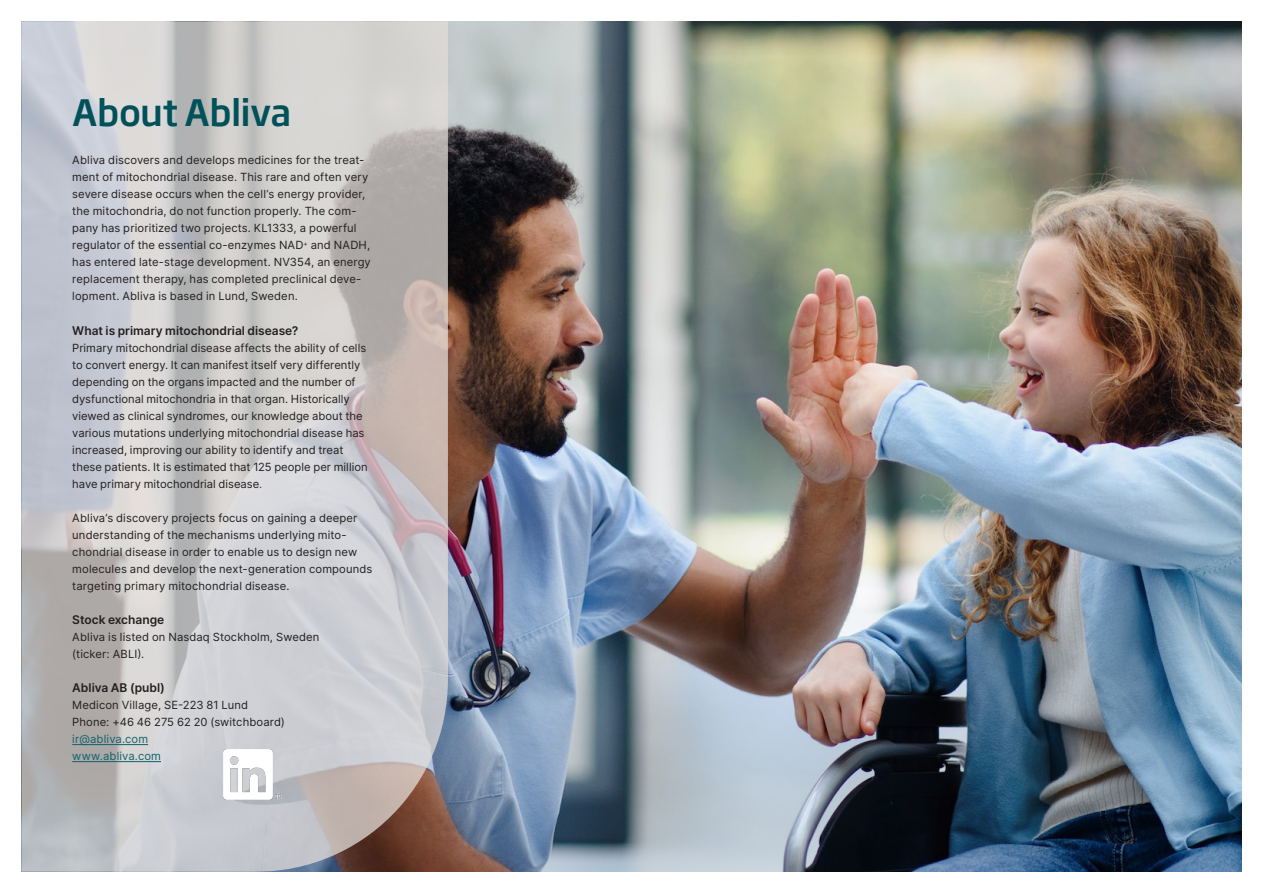
<style>
.page{position:relative;width:1263px;height:893px;background:#fff}
.page>*{position:absolute;margin:0;border:0;box-sizing:border-box;transform-origin:0 0}
.Sista_-_rubrik{font:500 36px "Soho Gothic Pro";letter-spacing:-.015em;color:#005159}
.Sista_-_underrubrik{font:600 12px "Inter";color:#231f20}
.Sista_-_bröd{font:11.25px/17px "Inter";letter-spacing:.005em;color:#231f20}
.Sista_-_bröd-2{font:11.25px "Inter";letter-spacing:.01em;color:#11626b}
.s1{color:#4b4c4d}
</style>
<div class="page">
<img style="left:448px;top:21px;width:794px;height:851px">
<svg style="left:21px;top:21px;width:427px;height:851px;background:#c6c4c5"></svg>
<hr style="left:72px;top:744px;width:76px;height:1px;background:#11626b">
<hr style="left:72px;top:761px;width:89px;height:1px;background:#11626b">
<img style="left:223px;top:750px;width:58px;height:49px">
<p class="Sista_-_rubrik" style="left:72px;top:84px;width:220px">About Abliva</p>
<p class="Sista_-_bröd" style="left:72px;top:152px;width:300px">Abliva discovers and develops medicines for the treat&shy;ment of mitochondrial disease. This rare and often very severe disease occurs when the cell’s energy provider, the mitochondria, do not function properly. The com&shy;pany has prioritized two projects. KL1333, a powerful regulator of the essential co-enzymes NAD<sup>+</sup> and NADH, has entered late-stage development. NV354, an energy replacement therapy, has completed preclinical deve&shy;lopment. Abliva is based in Lund, Sweden.</p>
<p class="Sista_-_underrubrik" style="left:72px;top:321px;width:228px">What is primary mitochondrial disease?</p>
<p class="Sista_-_bröd" style="left:72px;top:339px;width:297px">Primary mitochondrial disease affects the ability of cells to convert energy. It can manifest itself very differently depending on the organs impacted and the number of dysfunctional mitochondria in that organ. Historically viewed as clinical syndromes, our knowledge about the various mutations underlying mitochondrial disease has increased, improving our ability to identify and treat these patients. It is estimated that 125 people per million have primary mitochondrial disease<span class="s1">.</span></p>
<p class="Sista_-_bröd" style="left:72px;top:509px;width:302px">Abliva’s discovery projects focus on gaining a deeper understanding of the mechanisms underlying mito&shy;chondrial disease in order to enable us to design new molecules and develop the next-generation compounds targeting primary mitochondrial disease.</p>
<p class="Sista_-_underrubrik" style="left:72px;top:611px;width:94px">Stock exchange</p>
<p class="Sista_-_bröd" style="left:72px;top:628px;width:249px">Abliva is listed on Nasdaq Stockholm, Sweden</p>
<p class="Sista_-_bröd" style="left:72px;top:645px;width:73px">(ticker: ABLI).</p>
<p class="Sista_-_underrubrik" style="left:72px;top:679px;width:94px">Abliva AB (publ)</p>
<p class="Sista_-_bröd" style="left:72px;top:696px;width:177px">Medicon Village, SE-223 81 Lund</p>
<p class="Sista_-_bröd" style="left:72px;top:713px;width:214px">Phone: +46 46 275 62 20 (switchboard)</p>
<p class="Sista_-_bröd-2" style="left:72px;top:730px;width:77px">ir@abliva.com</p>
<p class="Sista_-_bröd-2" style="left:72px;top:747px;width:90px">www.abliva.com</p>
</div>
